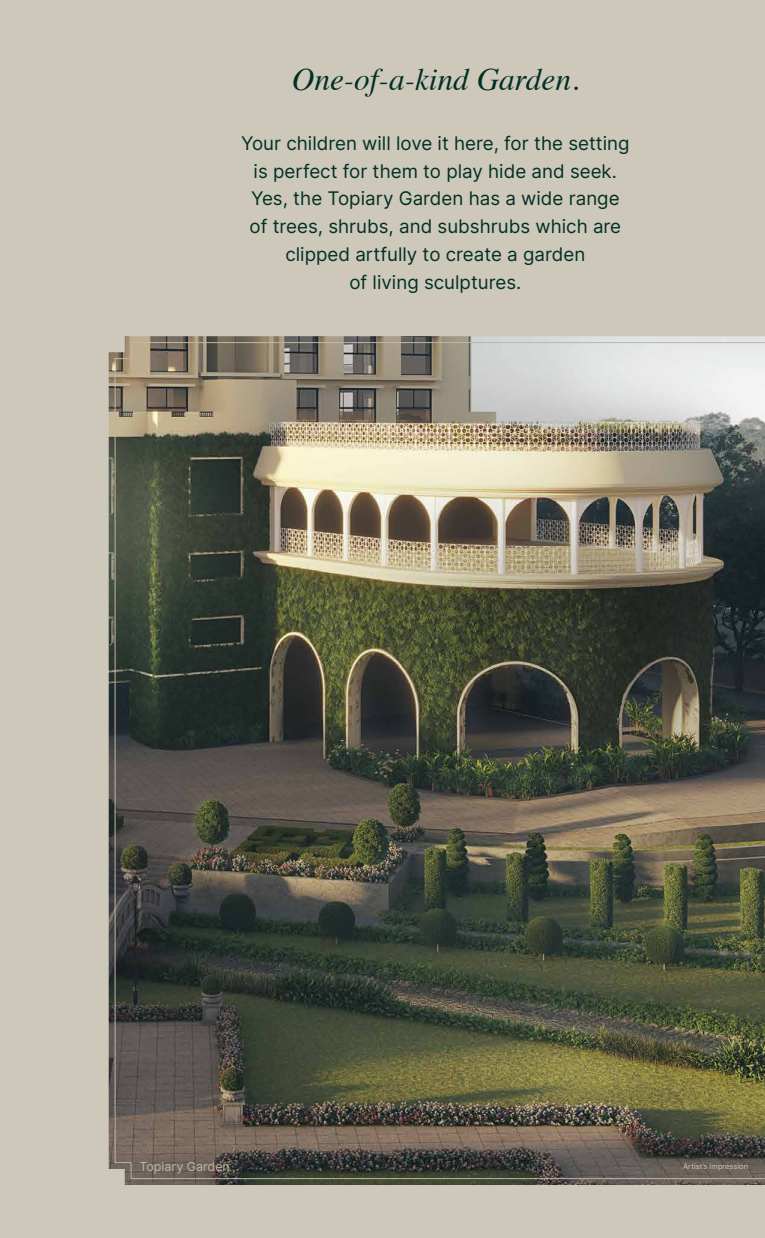
<style>
.page{position:relative;width:765px;height:1238px;background:#cec8bb}
.page>*{position:absolute;margin:0;border:0;box-sizing:border-box;transform-origin:0 0}
.t1{font:italic 31.25px "Times";color:#013124}
.t2{font:18.75px/27.8px "Inter";color:#013124;text-align:center}
.t3{font:12.5px "Inter";color:#c2b5a5}
.t4{font:7.5px "Inter";color:#cec8bb}
</style>
<div class="page">
<img style="left:109px;top:336px;width:656px;height:849px">
<img style="left:114px;top:342px;width:651px;height:837px">
<h1 class="t1" style="left:292px;top:52px;width:288px">One-of-a-kind Garden.</h1>
<p class="t2" style="left:241px;top:129px;width:390px">Your children will love it here, for the setting is perfect for them to play hide and seek.<br>Yes, the Topiary Garden has a wide range of trees, shrubs, and subshrubs which are clipped artfully to create a garden<br>of living sculptures.</p>
<p class="t3" style="left:139px;top:1157px;width:92px">Topiary Garden</p>
<p class="t4" style="left:683px;top:1160px;width:66px">Artist’s Impression</p>
</div>
